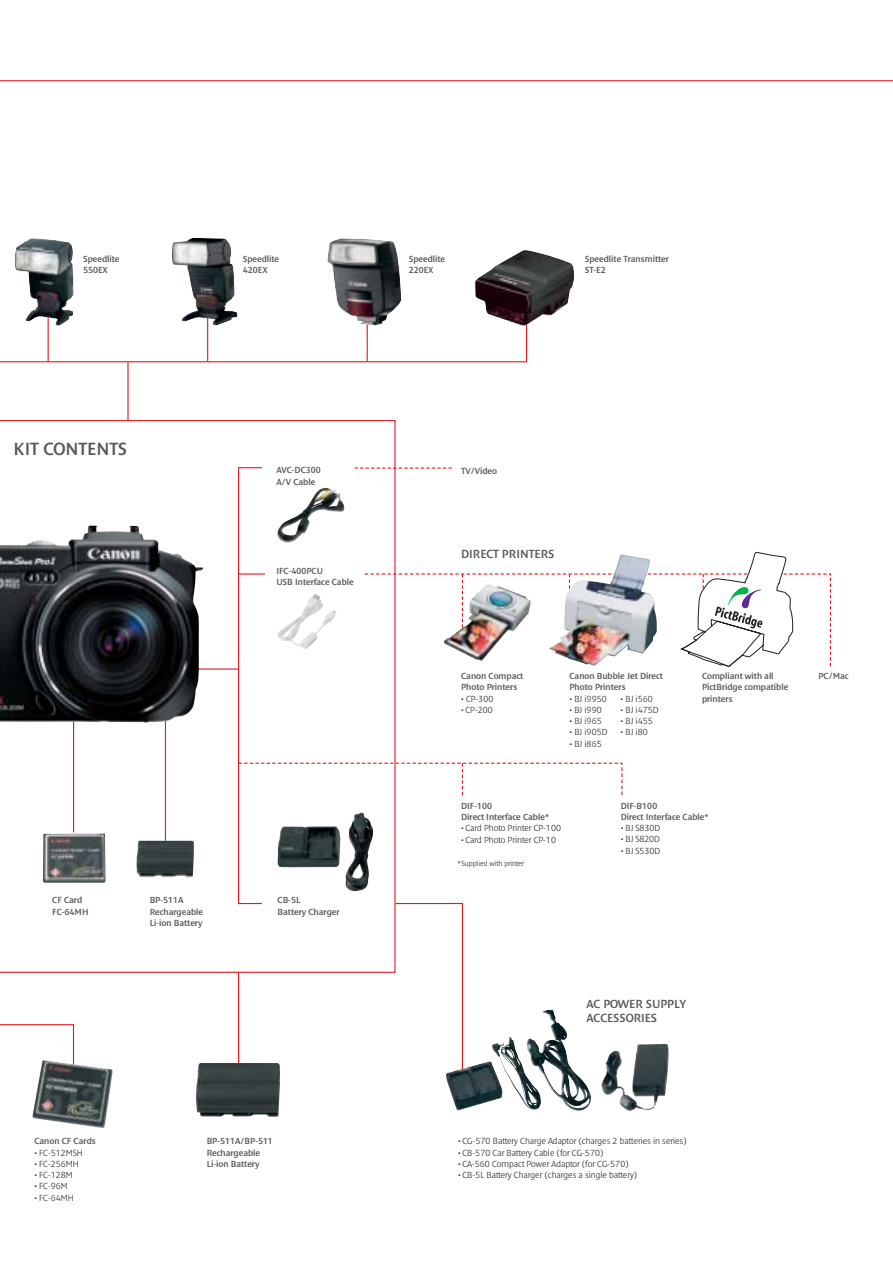
<style>
.page{position:relative;width:893px;height:1263px;background:#fff}
.page>*{position:absolute;margin:0;border:0;box-sizing:border-box;transform-origin:0 0}
.t1{font:600 18px "Denda New";color:#57585b}
.t2{font:600 12px/13.5px "Denda New";color:#57585b}
.t3{font:600 9px/11.2px "Denda New";color:#57585b}
.t4{font:300 9px "Denda New";color:#231f1f}
.t5{font:300 7.5px "Denda New";color:#231f1f}
.s1{font-weight:600}
</style>
<div class="page">
<svg style="left:0;top:420px;width:395px;height:553px"></svg>
<img style="left:42px;top:832px;width:66px;height:52px">
<svg style="left:354px;top:468px;width:98px;height:1px"></svg>
<hr style="left:181px;top:669px;width:57px;height:1px;background:#e01922">
<hr style="left:238px;top:573px;width:27px;height:2px;background:#e01922">
<hr style="left:73px;top:720px;width:1px;height:112px;background:#e01922">
<hr style="left:238px;top:972px;width:1px;height:96px;background:#e01922">
<hr style="left:165px;top:712px;width:1px;height:140px;background:#e01922">
<svg style="left:394px;top:902px;width:69px;height:135px"></svg>
<img style="left:327px;top:238px;width:74px;height:77px">
<img style="left:172px;top:238px;width:65px;height:77px">
<img style="left:15px;top:238px;width:59px;height:77px">
<img style="left:136px;top:839px;width:61px;height:39px">
<div style="left:238px;top:467px;width:24px;height:437px;border:1px solid #e01922"></div>
<img style="left:196px;top:1062px;width:85px;height:55px">
<svg style="left:237px;top:762px;width:386px;height:34px"></svg>
<img style="left:446px;top:1037px;width:95px;height:74px">
<div style="left:276px;top:567px;width:87px;height:32px;background:#fff"></div>
<img style="left:274px;top:484px;width:14px;height:45px">
<img style="left:269px;top:594px;width:54px;height:51px">
<svg style="left:323px;top:551px;width:508px;height:116px"></svg>
<svg style="left:0;top:315px;width:527px;height:48px"></svg>
<svg style="left:0;top:1024px;width:75px;height:36px"></svg>
<img style="left:475px;top:250px;width:99px;height:76px">
<img style="left:601px;top:1044px;width:68px;height:67px">
<hr style="left:127px;top:362px;width:1px;height:58px;background:#e01922">
<hr style="left:0;top:80px;width:892px;height:1px;background:#e01922">
<img style="left:305px;top:841px;width:37px;height:27px">
<img style="left:0;top:525px;width:203px;height:198px">
<img style="left:32px;top:1060px;width:81px;height:68px">
<p class="t3" style="left:83px;top:254px;width:38px">Speedlite<br>550EX</p>
<p class="t3" style="left:243px;top:254px;width:38px">Speedlite<br>420EX</p>
<p class="t3" style="left:585px;top:254px;width:86px">Speedlite Transmitter<br>ST-E2</p>
<p class="t3" style="left:408px;top:254px;width:38px">Speedlite<br>220EX</p>
<h1 class="t1" style="left:14px;top:441px;width:115px">KIT CONTENTS</h1>
<p class="t3" style="left:276px;top:465px;width:46px">AVC-DC300<br>A/V Cable</p>
<p class="t3" style="left:276px;top:566px;width:79px">IFC-400PCU<br>USB Interface Cable</p>
<p class="t3" style="left:52px;top:895px;width:38px">CF Card<br>FC-64MH</p>
<p class="t3" style="left:150px;top:895px;width:55px">BP-511A<br>Rechargeable<br>Li-ion Battery</p>
<p class="t3" style="left:277px;top:895px;width:64px">CB-5L<br>Battery Charger</p>
<p class="t3" style="left:34px;top:1136px;width:63px">Canon CF Cards</p>
<p class="t4" style="left:34px;top:1149px;width:50px">• FC-512MSH</p>
<p class="t4" style="left:34px;top:1160px;width:46px">• FC-256MH</p>
<p class="t4" style="left:34px;top:1171px;width:40px">• FC-128M</p>
<p class="t4" style="left:34px;top:1182px;width:35px"><span class="s1">•</span> FC-96M</p>
<p class="t4" style="left:34px;top:1194px;width:41px">• FC-64MH</p>
<p class="t3" style="left:207px;top:1136px;width:68px">BP-511A/BP-511<br>Rechargeable<br>Li-ion Battery</p>
<p class="t3" style="left:461px;top:465px;width:38px">TV/Video</p>
<h2 class="t2" style="left:461px;top:548px;width:95px">DIRECT PRINTERS</h2>
<p class="t3" style="left:461px;top:671px;width:64px">Canon Compact<br>Photo Printers</p>
<p class="t4" style="left:461px;top:695px;width:34px">• CP-300</p>
<p class="t4" style="left:461px;top:706px;width:33px">• CP-200</p>
<p class="t3" style="left:569px;top:671px;width:95px">Canon Bubble Jet Direct<br>Photo Printers</p>
<p class="t4" style="left:569px;top:694px;width:39px">• BJ i9950</p>
<p class="t4" style="left:620px;top:694px;width:34px">• BJ i560</p>
<p class="t4" style="left:569px;top:706px;width:34px">• BJ i990</p>
<p class="t4" style="left:620px;top:706px;width:39px">• BJ i475D</p>
<p class="t4" style="left:569px;top:717px;width:34px">• BJ i965</p>
<p class="t4" style="left:620px;top:717px;width:34px">• BJ i455</p>
<p class="t4" style="left:569px;top:728px;width:39px">• BJ i905D</p>
<p class="t4" style="left:620px;top:728px;width:29px">• BJ i80</p>
<p class="t4" style="left:569px;top:739px;width:34px">• BJ i865</p>
<p class="t3" style="left:702px;top:671px;width:88px">Compliant with all<br>PictBridge compatible printers</p>
<p class="t3" style="left:461px;top:801px;width:89px">DIF-100<br>Direct Interface Cable*</p>
<p class="t4" style="left:461px;top:824px;width:101px">• Card Photo Printer CP-100</p>
<p class="t4" style="left:461px;top:835px;width:96px">• Card Photo Printer CP-10</p>
<p class="t5" style="left:457px;top:860px;width:68px">*Supplied with printer</p>
<p class="t3" style="left:620px;top:800px;width:89px">DIF-B100<br>Direct Interface Cable*</p>
<p class="t4" style="left:620px;top:824px;width:41px">• BJ S830D</p>
<p class="t4" style="left:620px;top:835px;width:41px">• BJ S820D</p>
<p class="t4" style="left:620px;top:846px;width:41px">• BJ S530D</p>
<p class="t3" style="left:818px;top:671px;width:32px">PC/Mac</p>
<h2 class="t2" style="left:586px;top:998px;width:101px">AC POWER SUPPLY<br>ACCESSORIES</h2>
<p class="t4" style="left:458px;top:1137px;width:230px">• CG-570 Battery Charge Adaptor (charges 2 batteries in series)</p>
<p class="t4" style="left:458px;top:1149px;width:147px">• CB-570 Car Battery Cable (for CG-570)</p>
<p class="t4" style="left:458px;top:1160px;width:172px">• CA-560 Compact Power Adaptor (for CG-570)</p>
<p class="t4" style="left:458px;top:1171px;width:180px">• CB-5L Battery Charger (charges a single battery)</p>
</div>
